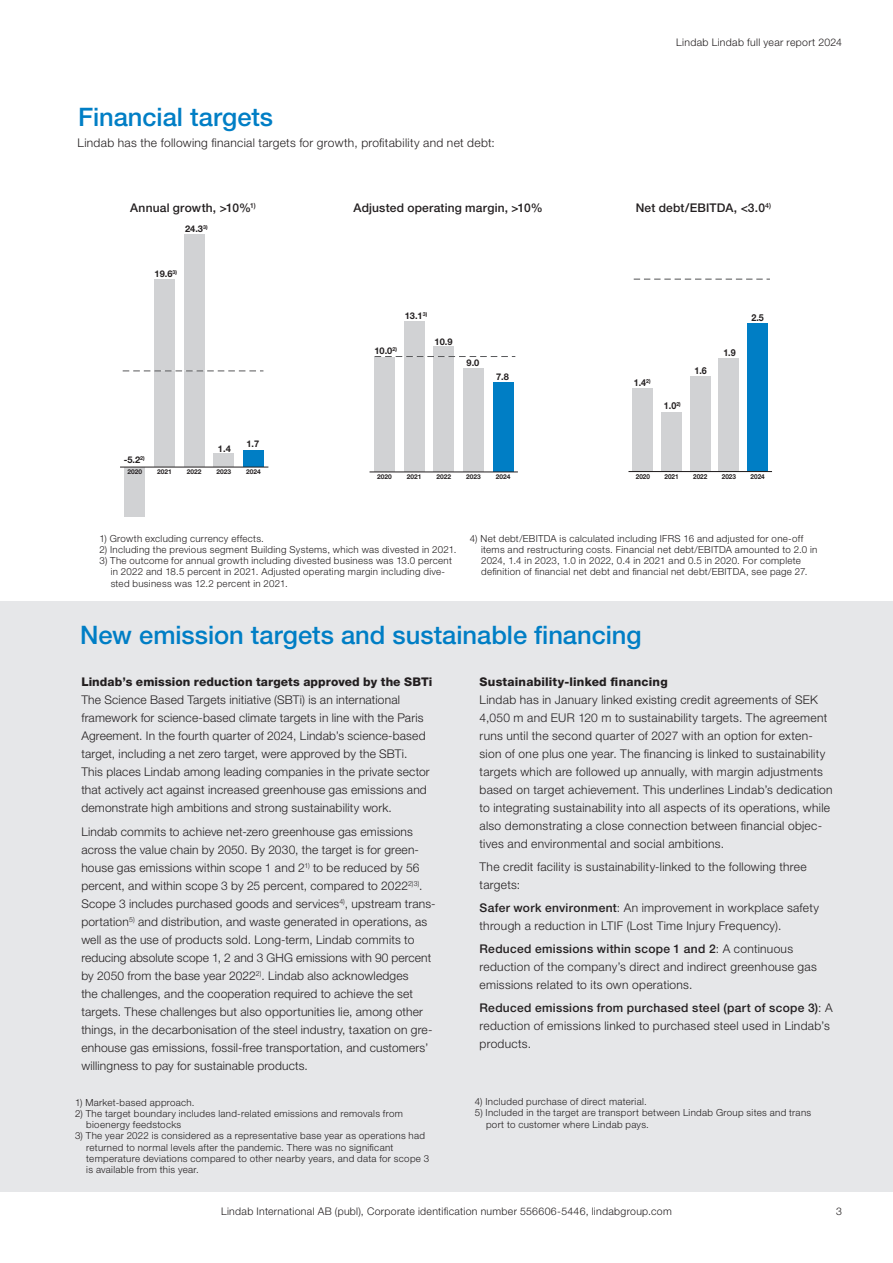
<style>
.page{position:relative;width:893px;height:1263px;background:#fff}
.page>*{position:absolute;margin:0;border:0;box-sizing:border-box;transform-origin:0 0}
.Rubrik_2{font:500 25.5px "Helvetica Neue LT Pro";color:#007ec5}
.Brödtext_v-ställd_light_8_12{font:300 12px/18px "Helvetica Neue LT Pro";letter-spacing:.015em;color:#231f20}
.Rubrik_4{font:800 12px "Helvetica Neue LT Pro";letter-spacing:.01em;color:#231f20}
.Rubrik_5_cent{font:500 12px "Helvetica Neue LT Pro";letter-spacing:.015em;color:#231f20}
.t1{font:300 10.5px "Helvetica Neue LT Pro";letter-spacing:.03em;color:#231f20}
.Tabelltext_vänster_light{font:300 9.75px/11.2px "Helvetica Neue LT Pro";letter-spacing:.03em;color:#231f20}
.t2{font:700 9.6px "Helvetica Neue LT Pro";color:#231f20;scale:.93 1}
.Bild{font:700 9.3px "Helvetica Neue LT Pro";color:#231f20}
.Rubrik_5_cent-2{font:500 7.05px "Helvetica Neue LT Pro";color:#231f20}
.t3{font:700 6.9px "Helvetica Neue LT Pro";color:#231f20;scale:.93 1}
.Bild-2{font:700 6.6px "Helvetica Neue LT Pro";color:#231f20}
.s1{font-weight:500}
</style>
<div class="page">
<div style="left:374px;top:357px;width:21px;height:115px;background:#d1d2d4"></div>
<div style="left:404px;top:322px;width:20px;height:150px;background:#d1d2d4"></div>
<div style="left:433px;top:347px;width:21px;height:125px;background:#d1d2d4"></div>
<div style="left:463px;top:369px;width:21px;height:103px;background:#d1d2d4"></div>
<div style="left:493px;top:382px;width:20px;height:90px;background:#007ec5"></div>
<hr style="left:369px;top:472px;width:149px;height:1px;background:#231f20">
<svg style="left:375px;top:356px;width:140px;height:1px"></svg>
<div style="left:124px;top:467px;width:21px;height:50px;background:#d1d2d4"></div>
<div style="left:154px;top:280px;width:21px;height:187px;background:#d1d2d4"></div>
<div style="left:184px;top:235px;width:20px;height:232px;background:#d1d2d4"></div>
<div style="left:213px;top:454px;width:21px;height:13px;background:#d1d2d4"></div>
<div style="left:243px;top:451px;width:21px;height:16px;background:#007ec5"></div>
<hr style="left:120px;top:467px;width:148px;height:1px;background:#231f20">
<svg style="left:123px;top:371px;width:140px;height:1px"></svg>
<div style="left:633px;top:388px;width:20px;height:83px;background:#d1d2d4"></div>
<div style="left:661px;top:412px;width:21px;height:59px;background:#d1d2d4"></div>
<div style="left:690px;top:376px;width:20px;height:95px;background:#d1d2d4"></div>
<div style="left:719px;top:358px;width:20px;height:113px;background:#d1d2d4"></div>
<div style="left:748px;top:323px;width:20px;height:148px;background:#007ec5"></div>
<hr style="left:628px;top:471px;width:144px;height:1px;background:#231f20">
<svg style="left:634px;top:279px;width:136px;height:1px"></svg>
<div style="left:0;top:601px;width:893px;height:591px;background:#e6e7e9"></div>
<p class="Rubrik_2" style="left:78px;top:102px;width:197px">Financial targets</p>
<p class="Brödtext_v-ställd_light_8_12" style="left:78px;top:134px;width:419px">Lindab has the following financial targets for growth, profitability and net debt:</p>
<p class="t1" style="left:676px;top:35px;width:167px">Lindab Lindab full year report 2024</p>
<p class="Rubrik_5_cent" style="left:130px;top:201px;width:127px">Annual growth, &gt;10%<sup>1)</sup></p>
<p class="Rubrik_5_cent" style="left:354px;top:201px;width:191px">Adjusted operating margin, &gt;10%</p>
<p class="Rubrik_5_cent-2" style="left:765px;top:202px;width:7px">4)</p>
<p class="Rubrik_5_cent" style="left:636px;top:201px;width:131px">Net debt/EBITDA, &lt;3.0</p>
<p class="Bild" style="left:185px;top:223px;width:24px">24.3<sup>3)</sup></p>
<p class="Bild" style="left:155px;top:268px;width:24px">19.6<sup>3)</sup></p>
<p class="Bild" style="left:124px;top:454px;width:23px">-5.2<sup>2)</sup></p>
<p class="Bild" style="left:218px;top:442px;width:14px">1.4</p>
<p class="Bild" style="left:247px;top:438px;width:14px">1.7</p>
<p class="Bild-2" style="left:128px;top:467px;width:16px">2020</p>
<p class="Bild-2" style="left:157px;top:467px;width:16px">2021</p>
<p class="Bild-2" style="left:187px;top:467px;width:16px">2022</p>
<p class="Bild-2" style="left:217px;top:467px;width:16px">2023</p>
<p class="Bild-2" style="left:246px;top:467px;width:16px">2024</p>
<p class="Bild" style="left:374px;top:345px;width:24px">10.0<sup>2)</sup></p>
<p class="Bild" style="left:405px;top:310px;width:24px">13.1<sup>3)</sup></p>
<p class="Bild" style="left:435px;top:336px;width:19px">10.9</p>
<p class="Bild" style="left:467px;top:357px;width:14px">9.0</p>
<p class="Bild" style="left:496px;top:370px;width:14px">7.8</p>
<p class="Bild-2" style="left:377px;top:472px;width:16px">2020</p>
<p class="Bild-2" style="left:407px;top:472px;width:16px">2021</p>
<p class="Bild-2" style="left:436px;top:472px;width:16px">2022</p>
<p class="Bild-2" style="left:466px;top:472px;width:16px">2023</p>
<p class="Bild-2" style="left:496px;top:472px;width:16px">2024</p>
<p class="t2" style="left:634px;top:377px;width:20px">1.4<sup>2)</sup></p>
<p class="t2" style="left:664px;top:400px;width:20px">1.0<sup>2)</sup></p>
<p class="t2" style="left:694px;top:364px;width:15px">1.6</p>
<p class="t2" style="left:723px;top:347px;width:15px">1.9</p>
<p class="t2" style="left:751px;top:311px;width:15px">2.5</p>
<p class="t3" style="left:636px;top:472px;width:17px">2020</p>
<p class="t3" style="left:664px;top:472px;width:17px">2021</p>
<p class="t3" style="left:693px;top:472px;width:17px">2022</p>
<p class="t3" style="left:722px;top:472px;width:17px">2023</p>
<p class="t3" style="left:751px;top:472px;width:17px">2024</p>
<p class="Tabelltext_vänster_light" style="left:99px;top:532px;width:166px">1) Growth excluding currency effects.</p>
<p class="Tabelltext_vänster_light" style="left:99px;top:544px;width:359px">2) Including the previous segment Building Systems, which was divested in 2021.</p>
<p class="Tabelltext_vänster_light" style="left:111px;top:555px;width:343px;text-indent:-11px">3) The outcome for annual growth including divested business was 13.0 percent in 2022 and 18.5 percent in 2021. Adjusted operating margin including dive&shy;sted business was 12.2 percent in 2021.</p>
<p class="Tabelltext_vänster_light" style="left:481px;top:532px;width:338px;text-indent:-11px">4) Net debt/EBITDA is calculated including IFRS 16 and adjusted for one-off items and restructuring costs. Financial net debt/EBITDA amounted to 2.0 in 2024, 1.4 in 2023, 1.0 in 2022, 0.4 in 2021 and 0.5 in 2020. For complete definition of financial net debt and financial net debt/EBITDA, see page 27.</p>
<p class="Rubrik_2" style="left:80px;top:620px;width:563px">New emission targets and sustainable financing</p>
<p class="Rubrik_4" style="left:81px;top:675px;width:352px">Lindab’s emission reduction targets approved by the SBTi</p>
<p class="Brödtext_v-ställd_light_8_12" style="left:81px;top:691px;width:350px">The Science Based Targets initiative (SBTi) is an international framework for science-based climate targets in line with the Paris Agreement. In the fourth quarter of 2024, Lindab’s science-based target, including a net zero target, were approved by the SBTi.<br>This places Lindab among leading companies in the private sector that actively act against increased greenhouse gas emissions and demonstrate high ambitions and strong sustainability work.</p>
<p class="Brödtext_v-ställd_light_8_12" style="left:81px;top:822px;width:356px">Lindab commits to achieve net-zero greenhouse gas emissions across the value chain by 2050. By 2030, the target is for green&shy;house gas emissions within scope 1 and 2<sup>1)</sup> to be reduced by 56 percent, and within scope 3 by 25 percent, compared to 2022<sup>2)3)</sup>.<br>Scope 3 includes purchased goods and services<sup>4)</sup>, upstream trans&shy;portation<sup>5)</sup> and distribution, and waste generated in operations, as well as the use of products sold. Long-term, Lindab commits to reducing absolute scope 1, 2 and 3 GHG emissions with 90 percent by 2050 from the base year 2022<sup>2)</sup>. Lindab also acknowledges<br>the challenges, and the cooperation required to achieve the set targets. These challenges but also opportunities lie, among other things, in the decarbonisation of the steel industry, taxation on gre&shy;enhouse gas emissions, fossil-free transportation, and customers’ willingness to pay for sustainable products.</p>
<p class="Rubrik_4" style="left:480px;top:675px;width:190px">Sustainability-linked financing</p>
<p class="Brödtext_v-ställd_light_8_12" style="left:480px;top:690px;width:355px">Lindab has in January linked existing credit agreements of SEK 4,050 m and EUR 120 m to sustainability targets. The agreement runs until the second quarter of 2027 with an option for exten&shy;sion of one plus one year. The financing is linked to sustainability targets which are followed up annually, with margin adjustments based on target achievement. This underlines Lindab’s dedication to integrating sustainability into all aspects of its operations, while also demonstrating a close connection between financial objec&shy;tives and environmental and social ambitions.</p>
<p class="Brödtext_v-ställd_light_8_12" style="left:480px;top:857px;width:329px">The credit facility is sustainability-linked to the following three targets:</p>
<p class="Brödtext_v-ställd_light_8_12" style="left:480px;top:899px;width:341px"><span class="s1">Safer work environment</span>: An improvement in workplace safety through a reduction in LTIF (Lost Time Injury Frequency).</p>
<p class="Brödtext_v-ställd_light_8_12" style="left:480px;top:940px;width:339px"><span class="s1">Reduced emissions within scope 1 and 2</span>: A continuous reduction of the company’s direct and indirect greenhouse gas emissions related to its own operations.</p>
<p class="Brödtext_v-ställd_light_8_12" style="left:480px;top:999px;width:355px"><span class="s1">Reduced emissions from purchased steel (part of scope 3)</span>: A reduction of emissions linked to purchased steel used in Lindab’s products.</p>
<p class="Tabelltext_vänster_light" style="left:75px;top:1096px;width:121px">1) Market-based approach.</p>
<p class="Tabelltext_vänster_light" style="left:86px;top:1107px;width:318px;text-indent:-11px">2) The target boundary includes land-related emissions and removals from bioenergy feedstocks</p>
<p class="Tabelltext_vänster_light" style="left:86px;top:1130px;width:344px;text-indent:-11px">3) The year 2022 is considered as a representative base year as operations had returned to normal levels after the pandemic. There was no significant temperature deviations compared to other nearby years, and data for scope 3 is available from this year.</p>
<p class="Tabelltext_vänster_light" style="left:475px;top:1096px;width:173px">4) Included purchase of direct material.</p>
<p class="Tabelltext_vänster_light" style="left:486px;top:1107px;width:327px;text-indent:-11px">5) Included in the target are transport between Lindab Group sites and trans port to customer where Lindab pays.</p>
<p class="t1" style="left:221px;top:1204px;width:452px">Lindab International AB (publ), Corporate identification number 556606-5446, lindabgroup.com</p>
<p class="t1" style="left:836px;top:1204px;width:7px">3</p>
</div>
